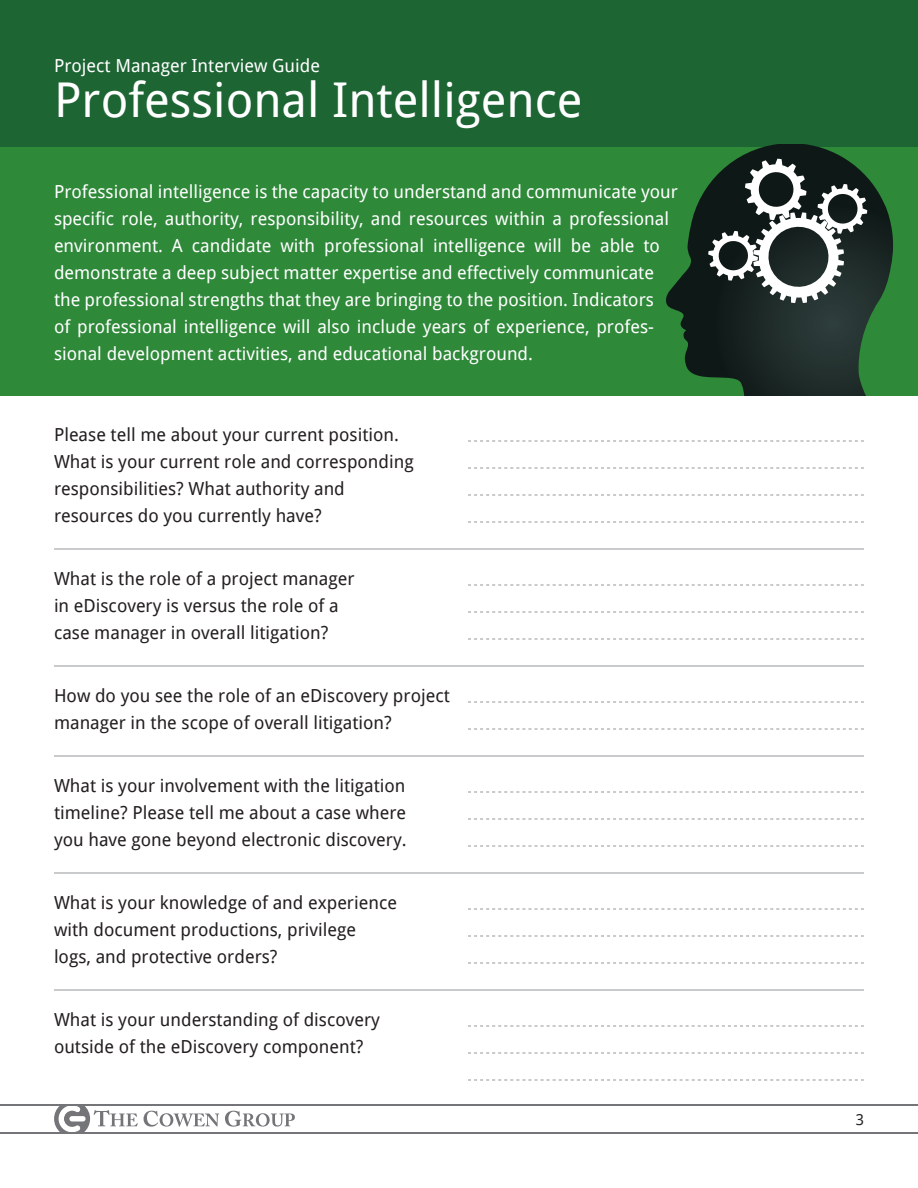
<style>
.page{position:relative;width:918px;height:1188px;background:#fff}
.page>*{position:absolute;margin:0;border:0;box-sizing:border-box;transform-origin:0 0}
.Section_Title{font:48px "Droid Sans";color:#fff}
.Question{font:18px/27px "Droid Sans";color:#231f20}
.IntroParagraph{font:18px/27px "Droid Sans";color:#fff}
.t1{font:15px "Droid Sans";color:#231f20}
</style>
<div class="page">
<hr style="left:0;top:1132px;width:918px;height:2px;background:#747578">
<hr style="left:0;top:1104px;width:918px;height:2px;background:#747578">
<svg style="left:54px;top:1106px;width:84px;height:26px"></svg>
<svg style="left:144px;top:1111px;width:75px;height:16px"></svg>
<svg style="left:225px;top:1111px;width:70px;height:16px"></svg>
<div style="left:0;top:0;width:918px;height:147px;background:#1d6533"></div>
<div style="left:0;top:147px;width:918px;height:249px;background:#2e8939"></div>
<hr style="left:54px;top:549px;width:810px;height:1px;background:#949698">
<svg style="left:468px;top:468px;width:396px;height:1px"></svg>
<svg style="left:468px;top:441px;width:396px;height:1px"></svg>
<hr style="left:54px;top:666px;width:810px;height:1px;background:#949698">
<svg style="left:468px;top:612px;width:396px;height:1px"></svg>
<svg style="left:468px;top:585px;width:396px;height:1px"></svg>
<hr style="left:54px;top:756px;width:810px;height:1px;background:#949698">
<svg style="left:468px;top:729px;width:396px;height:1px"></svg>
<svg style="left:468px;top:702px;width:396px;height:1px"></svg>
<hr style="left:54px;top:873px;width:810px;height:1px;background:#949698">
<svg style="left:468px;top:819px;width:396px;height:1px"></svg>
<svg style="left:468px;top:792px;width:396px;height:1px"></svg>
<hr style="left:54px;top:990px;width:810px;height:1px;background:#949698">
<svg style="left:468px;top:936px;width:396px;height:1px"></svg>
<svg style="left:468px;top:909px;width:396px;height:1px"></svg>
<svg style="left:468px;top:1053px;width:396px;height:1px"></svg>
<svg style="left:468px;top:1026px;width:396px;height:1px"></svg>
<svg style="left:468px;top:495px;width:396px;height:1px"></svg>
<svg style="left:468px;top:639px;width:396px;height:1px"></svg>
<svg style="left:468px;top:846px;width:396px;height:1px"></svg>
<svg style="left:468px;top:1080px;width:396px;height:1px"></svg>
<svg style="left:666px;top:144px;width:227px;height:252px"></svg>
<svg style="left:708px;top:159px;width:159px;height:144px;background:#525c59"></svg>
<svg style="left:468px;top:522px;width:396px;height:1px"></svg>
<svg style="left:468px;top:963px;width:396px;height:1px"></svg>
<p class="IntroParagraph" style="left:54px;top:52px;width:268px">Project Manager Interview Guide</p>
<p class="Section_Title" style="left:54px;top:72px;width:530px">Professional Intelligence</p>
<p class="IntroParagraph" style="left:54px;top:178px;width:626px">Professional intelligence is the capacity to understand and communicate your specific role, authority, responsibility, and resources within a professional environment. A candidate with professional intelligence will be able to demonstrate a deep subject matter expertise and effectively communicate the professional strengths that they are bringing to the position. Indicators<br>of professional intelligence will also include years of experience, profes&shy;sional development activities, and educational background.</p>
<p class="Question" style="left:54px;top:421px;width:361px">Please tell me about your current position.<br>What is your current role and corresponding responsibilities? What authority and resources do you currently have?</p>
<p class="Question" style="left:54px;top:565px;width:302px">What is the role of a project manager in eDiscovery is versus the role of a case manager in overall litigation?</p>
<p class="Question" style="left:54px;top:682px;width:397px">How do you see the role of an eDiscovery project manager in the scope of overall litigation?</p>
<p class="Question" style="left:54px;top:772px;width:354px;text-align:justify">What is your involvement with the litigation timeline? Please tell me about a case where you have gone beyond electronic discovery.</p>
<p class="Question" style="left:54px;top:889px;width:345px">What is your knowledge of and experience with document productions, privilege logs, and protective orders?</p>
<p class="Question" style="left:54px;top:1006px;width:327px">What is your understanding of discovery outside of the eDiscovery component?</p>
<p class="t1" style="left:856px;top:1111px;width:10px">3</p>
</div>
